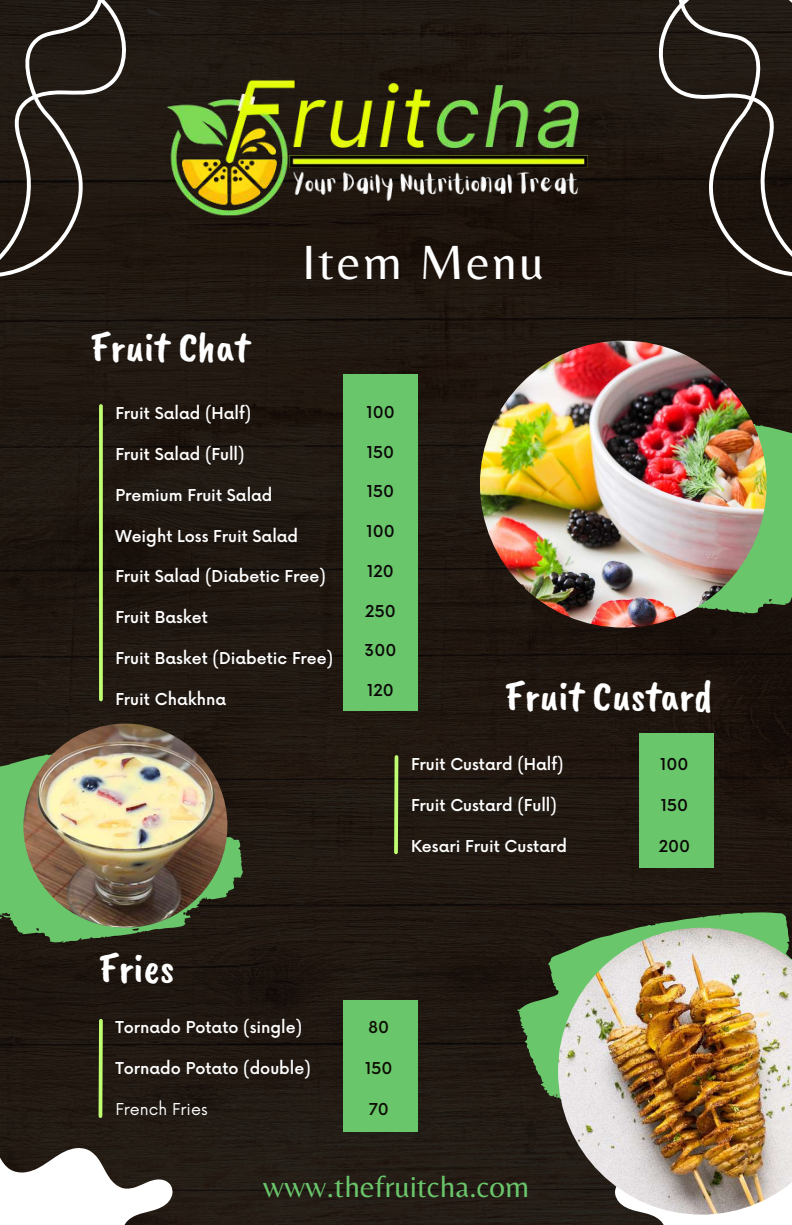
<style>
.page{position:relative;width:792px;height:1225px;background:#fff}
.page>*{position:absolute;margin:0;border:0;box-sizing:border-box;transform-origin:0 0}
.t1{font:50px "Belleza";letter-spacing:.05em;color:#fff}
.t2{font:43.3px "Caveat Brush";color:#fff}
.t3{font:31px "Belleza";color:#6ac66b}
.t4{font:500 16px "Now";color:#fff}
.t5{font:500 16px "Now";color:#0a0807}
.t6{font:16px "Now";color:#fff}
.t7{font:500 16px "Now";color:#0d0d01}
</style>
<div class="page">
<img style="left:0;top:308px;width:792px;height:916px">
<svg style="left:99px;top:406px;width:4px;height:293px"></svg>
<svg style="left:392px;top:753px;width:8px;height:102px"></svg>
<svg style="left:686px;top:413px;width:106px;height:200px;background:#5fae5e"></svg>
<svg style="left:0;top:741px;width:243px;height:201px;background:#477440"></svg>
<img style="left:480px;top:340px;width:287px;height:287px;border-radius:50%">
<div style="left:343px;top:374px;width:75px;height:336px;background:#6ac66b"></div>
<div style="left:639px;top:733px;width:74px;height:134px;background:#6ac66b"></div>
<svg style="left:0;top:0;width:159px;height:310px;background:#2d251f"></svg>
<svg style="left:602px;top:0;width:190px;height:308px;background:#29211b"></svg>
<svg style="left:562px;top:1214px;width:230px;height:10px"></svg>
<img style="left:159px;top:0;width:443px;height:365px">
<svg style="left:0;top:1016px;width:229px;height:208px"></svg>
<div style="left:343px;top:999px;width:75px;height:132px;background:#6ac66b"></div>
<svg style="left:517px;top:912px;width:275px;height:201px;background:#3b5631"></svg>
<img style="left:23px;top:723px;width:204px;height:204px;border-radius:50%">
<img style="left:558px;top:927px;width:234px;height:287px">
<h2 class="t2" style="left:90px;top:319px;width:161px">Fruit Chat</h2>
<h1 class="t1" style="left:302px;top:233px;width:243px">Item Menu</h1>
<p class="t4" style="left:115px;top:404px;width:137px">Fruit Salad (Half)</p>
<p class="t4" style="left:115px;top:445px;width:131px">Fruit Salad (Full)</p>
<p class="t4" style="left:115px;top:486px;width:159px">Premium Fruit Salad</p>
<p class="t4" style="left:115px;top:527px;width:184px">Weight Loss Fruit Salad</p>
<p class="t4" style="left:115px;top:568px;width:212px">Fruit Salad (Diabetic Free)</p>
<p class="t4" style="left:115px;top:609px;width:94px">Fruit Basket</p>
<p class="t4" style="left:115px;top:649px;width:219px">Fruit Basket (Diabetic Free)</p>
<p class="t4" style="left:115px;top:690px;width:112px">Fruit Chakhna</p>
<p class="t5" style="left:366px;top:403px;width:30px">100</p>
<p class="t5" style="left:367px;top:443px;width:29px">150</p>
<p class="t5" style="left:367px;top:483px;width:29px">150</p>
<p class="t5" style="left:366px;top:522px;width:30px">100</p>
<p class="t5" style="left:367px;top:562px;width:28px">120</p>
<p class="t5" style="left:365px;top:602px;width:32px">250</p>
<p class="t5" style="left:365px;top:642px;width:33px">300</p>
<p class="t5" style="left:367px;top:681px;width:28px">120</p>
<h2 class="t2" style="left:504px;top:668px;width:210px">Fruit Custard</h2>
<p class="t4" style="left:411px;top:755px;width:154px">Fruit Custard (Half)</p>
<p class="t4" style="left:411px;top:796px;width:147px">Fruit Custard (Full)</p>
<p class="t4" style="left:411px;top:837px;width:157px">Kesari Fruit Custard</p>
<p class="t5" style="left:660px;top:755px;width:30px">100</p>
<p class="t5" style="left:661px;top:796px;width:29px">150</p>
<p class="t5" style="left:659px;top:837px;width:33px">200</p>
<h2 class="t2" style="left:99px;top:939px;width:78px">Fries</h2>
<p class="t4" style="left:115px;top:1018px;width:188px">Tornado Potato (single)</p>
<p class="t4" style="left:115px;top:1059px;width:197px">Tornado Potato (double)</p>
<p class="t6" style="left:115px;top:1100px;width:94px">French Fries</p>
<p class="t7" style="left:369px;top:1018px;width:22px">80</p>
<p class="t7" style="left:365px;top:1059px;width:29px">150</p>
<p class="t7" style="left:369px;top:1100px;width:22px">70</p>
<h3 class="t3" style="left:263px;top:1167px;width:268px">www.thefruitcha.com</h3>
</div>
